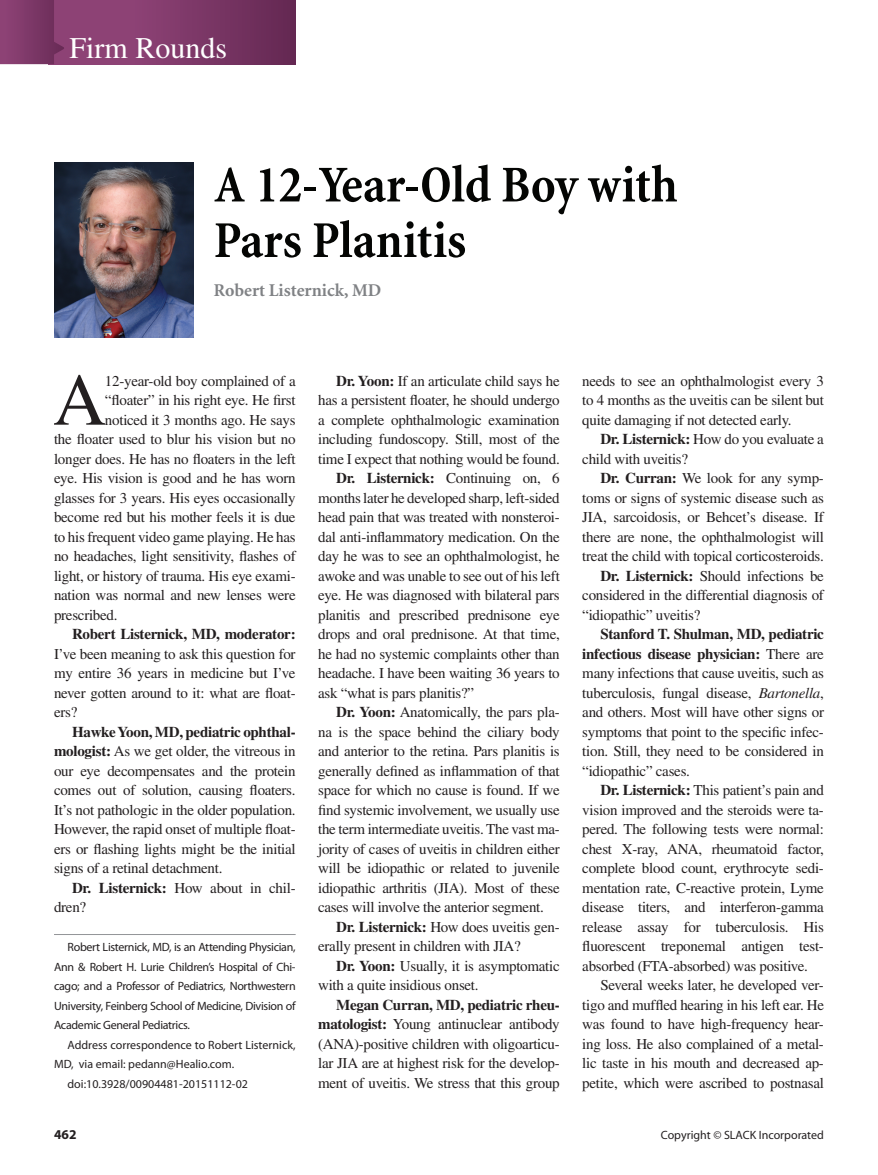
<style>
.page{position:relative;width:878px;height:1175px;background:#fff}
.page>*{position:absolute;margin:0;border:0;box-sizing:border-box;transform-origin:0 0}
.drop_cap{font:73.95px "Times";color:#231f20}
.head1{font:700 condensed 52.5px/55.5px "Minion";color:#040503}
.t1{font:30px "Times";color:#fff}
.author{font:700 18px "Minion";color:#808285}
.Body_text{font:15px/19.5px "Times";letter-spacing:-.02em;color:#231f20;text-align:justify}
.drop_cap-2{font:15px "Times";letter-spacing:-.02em;color:#231f20}
.runningFoot{font:700 13.5px "Myriad";color:#231f20}
.author_info1{font:12px/19.5px "Myriad Pro";letter-spacing:-.025em;color:#231f20;text-align:justify}
.author_info2{font:12px/19.5px "Myriad Pro";color:#231f20}
.t2{font:12px "Myriad";color:#231f20}
.s1{font-weight:700}
.s2{font-style:italic}
</style>
<div class="page">
<div style="left:48px;top:0;width:248px;height:64px;background:linear-gradient(to right,#994a7f,#672a55)"></div>
<svg style="left:0;top:0;width:65px;height:64px;background:#803a6a"></svg>
<img style="left:54px;top:162px;width:139px;height:175px">
<hr style="left:54px;top:934px;width:242px;height:1px;background:#939598">
<h3 class="t1" style="left:69px;top:31px;width:159px">Firm Rounds</h3>
<p class="head1" style="left:214px;top:158px;width:465px">A 12-Year-Old Boy with<br>Pars Planitis</p>
<p class="author" style="left:214px;top:281px;width:169px">Robert Listernick, MD</p>
<p class="drop_cap" style="left:53px;top:358px;width:55px">A</p>
<p class="drop_cap-2" style="left:105px;top:372px;width:192px">12-year-old boy complained of a</p>
<p class="drop_cap-2" style="left:105px;top:392px;width:192px">“floater” in his right eye. He first</p>
<p class="drop_cap-2" style="left:105px;top:411px;width:192px">noticed it 3 months ago. He says</p>
<p class="drop_cap-2" style="left:54px;top:431px;width:243px">the floater used to blur his vision but no</p>
<p class="drop_cap-2" style="left:54px;top:450px;width:243px">longer does. He has no floaters in the left</p>
<p class="drop_cap-2" style="left:54px;top:470px;width:243px">eye. His vision is good and he has worn</p>
<p class="drop_cap-2" style="left:54px;top:489px;width:243px">glasses for 3 years. His eyes occasionally</p>
<p class="drop_cap-2" style="left:54px;top:509px;width:243px">become red but his mother feels it is due</p>
<p class="drop_cap-2" style="left:54px;top:528px;width:243px">to his frequent video game playing. He has</p>
<p class="drop_cap-2" style="left:54px;top:548px;width:243px">no headaches, light sensitivity, flashes of</p>
<p class="drop_cap-2" style="left:54px;top:567px;width:243px">light, or history of trauma. His eye exami-</p>
<p class="drop_cap-2" style="left:54px;top:587px;width:243px">nation was normal and new lenses were</p>
<p class="drop_cap-2" style="left:54px;top:606px;width:65px">prescribed.</p>
<p class="Body_text" style="left:54px;top:624px;width:243px;text-indent:18px"><span class="s1">Robert Listernick, MD, moderator:<br></span>I’ve been meaning to ask this question for my entire 36 years in medicine but I’ve never gotten around to it: what are float&shy;ers?</p>
<p class="Body_text" style="left:54px;top:722px;width:243px;text-indent:18px"><span class="s1">Hawke Yoon, MD, pediatric ophthal&shy;mologist:</span> As we get older, the vitreous in our eye decompensates and the protein comes out of solution, causing floaters.<br>It’s not pathologic in the older population.<br>However, the rapid onset of multiple float&shy;ers or flashing lights might be the initial signs of a retinal detachment.</p>
<p class="Body_text" style="left:54px;top:878px;width:243px;text-indent:18px"><span class="s1">Dr. Listernick:</span> How about in chil&shy;dren?</p>
<p class="author_info1" style="left:54px;top:937px;width:243px;text-indent:14px">Robert Listernick, MD, is an Attending Physician, Ann &amp; Robert H. Lurie Children’s Hospital of Chi&shy;cago; and a Professor of Pediatrics, Northwestern University, Feinberg School of Medicine, Division of Academic General Pediatrics.</p>
<p class="author_info2" style="left:54px;top:1035px;width:243px;text-indent:14px">Address correspondence to Robert Listernick,<br>MD, via email: pedann@Healio.com.</p>
<p class="author_info2" style="left:68px;top:1074px;width:182px">doi:10.3928/00904481-20151112-02</p>
<p class="Body_text" style="left:318px;top:371px;width:243px;text-indent:18px"><span class="s1">Dr. Yoon:</span> If an articulate child says he has a persistent floater, he should undergo a complete ophthalmologic examination including fundoscopy. Still, most of the time I expect that nothing would be found.</p>
<p class="Body_text" style="left:318px;top:468px;width:243px;text-indent:18px"><span class="s1">Dr. Listernick:</span> Continuing on, 6 months later he developed sharp, left-sided head pain that was treated with nonsteroi&shy;dal anti-inflammatory medication. On the day he was to see an ophthalmologist, he awoke and was unable to see out of his left eye. He was diagnosed with bilateral pars planitis and prescribed prednisone eye drops and oral prednisone. At that time, he had no systemic complaints other than headache. I have been waiting 36 years to ask “what is pars planitis?”</p>
<p class="Body_text" style="left:318px;top:702px;width:243px;text-indent:18px"><span class="s1">Dr. Yoon:</span> Anatomically, the pars pla&shy;na is the space behind the ciliary body and anterior to the retina. Pars planitis is generally defined as inflammation of that space for which no cause is found. If we find systemic involvement, we usually use the term intermediate uveitis. The vast ma&shy;jority of cases of uveitis in children either will be idiopathic or related to juvenile idiopathic arthritis (JIA). Most of these cases will involve the anterior segment.</p>
<p class="Body_text" style="left:318px;top:917px;width:243px;text-indent:18px"><span class="s1">Dr. Listernick:</span> How does uveitis gen&shy;erally present in children with JIA?</p>
<p class="Body_text" style="left:318px;top:956px;width:243px;text-indent:18px"><span class="s1">Dr. Yoon:</span> Usually, it is asymptomatic with a quite insidious onset.</p>
<p class="Body_text" style="left:318px;top:995px;width:243px;text-indent:18px"><span class="s1">Megan Curran, MD, pediatric rheu&shy;matologist:</span> Young antinuclear antibody (ANA)-positive children with oligoarticu&shy;lar JIA are at highest risk for the develop&shy;ment of uveitis. We stress that this group</p>
<p class="Body_text" style="left:582px;top:371px;width:243px">needs to see an ophthalmologist every 3 to 4 months as the uveitis can be silent but quite damaging if not detected early.</p>
<p class="Body_text" style="left:582px;top:429px;width:243px;text-indent:18px"><span class="s1">Dr. Listernick:</span> How do you evaluate a child with uveitis?</p>
<p class="Body_text" style="left:582px;top:468px;width:243px;text-indent:18px"><span class="s1">Dr. Curran:</span> We look for any symp&shy;toms or signs of systemic disease such as JIA, sarcoidosis, or Behcet’s disease. If there are none, the ophthalmologist will treat the child with topical corticosteroids.</p>
<p class="Body_text" style="left:582px;top:566px;width:243px;text-indent:18px"><span class="s1">Dr. Listernick:</span> Should infections be considered in the differential diagnosis of “idiopathic” uveitis?</p>
<p class="Body_text" style="left:582px;top:624px;width:243px;text-indent:18px"><span class="s1">Stanford T. Shulman, MD, pediatric infectious disease physician:</span> There are many infections that cause uveitis, such as tuberculosis, fungal disease, <span class="s2">Bartonella</span>, and others. Most will have other signs or symptoms that point to the specific infec&shy;tion. Still, they need to be considered in “idiopathic” cases.</p>
<p class="Body_text" style="left:582px;top:780px;width:243px;text-indent:18px"><span class="s1">Dr. Listernick:</span> This patient’s pain and vision improved and the steroids were ta&shy;pered. The following tests were normal: chest X-ray, ANA, rheumatoid factor, complete blood count, erythrocyte sedi&shy;mentation rate, C-reactive protein, Lyme disease titers, and interferon-gamma release assay for tuberculosis. His fluorescent treponemal antigen test&shy;absorbed (FTA-absorbed) was positive.</p>
<p class="Body_text" style="left:582px;top:975px;width:243px;text-indent:18px">Several weeks later, he developed ver&shy;tigo and muffled hearing in his left ear. He was found to have high-frequency hear&shy;ing loss. He also complained of a metal&shy;lic taste in his mouth and decreased ap&shy;petite, which were ascribed to postnasal</p>
<p class="runningFoot" style="left:54px;top:1127px;width:24px">462</p>
<p class="t2" style="left:661px;top:1129px;width:164px">Copyright © SLACK Incorporated</p>
</div>
